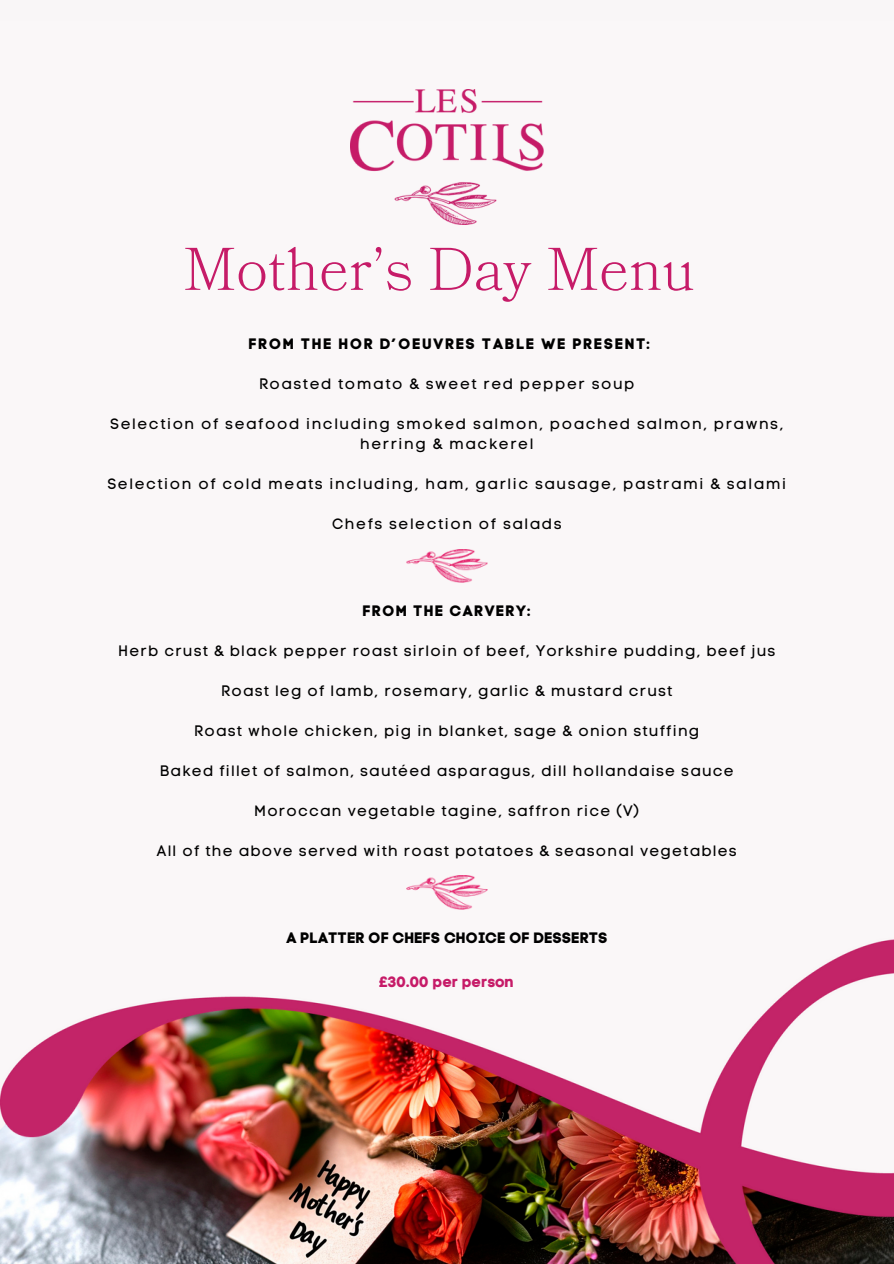
<style>
.page{position:relative;width:894px;height:1264px;background:#fff}
.page>*{position:absolute;margin:0;border:0;box-sizing:border-box;transform-origin:0 0}
.t1{font:300 60px "Bookmania";color:#c61b68}
.t2{font:15px "Code Pro Normal LC";letter-spacing:.08em;color:#000}
.t3{font:15px/20px "Code Pro Normal LC";letter-spacing:.105em;color:#000;text-align:center}
.t4{font:15px "Code Pro Bold LC";letter-spacing:.105em;color:#000}
.t5{font:15px "Code Pro Bold LC";color:#000}
.t6{font:15px "Code Pro Bold LC";color:#c61b68}
.t7{font:15px "Code Pro Bold LC";letter-spacing:.08em;color:#000}
</style>
<div class="page">
<img style="left:0;top:146px;width:893px;height:1117px">
<img style="left:350px;top:89px;width:193px;height:135px">
<img style="left:406px;top:549px;width:81px;height:34px">
<img style="left:406px;top:875px;width:81px;height:34px">
<h1 class="t1" style="left:183px;top:229px;width:513px">Mother’s Day Menu</h1>
<h2 class="t4" style="left:248px;top:335px;width:403px">FROM THE HOR D’OEUVRES TABLE WE PRESENT:</h2>
<p class="t3" style="left:259px;top:374px;width:377px">Roasted tomato &amp; sweet red pepper soup</p>
<p class="t3" style="left:110px;top:414px;width:674px">Selection of seafood including smoked salmon, poached salmon, prawns, herring &amp; mackerel</p>
<p class="t3" style="left:107px;top:474px;width:680px">Selection of cold meats including, ham, garlic sausage, pastrami &amp; salami</p>
<p class="t3" style="left:332px;top:514px;width:231px">Chefs selection of salads</p>
<p class="t7" style="left:362px;top:601px;width:170px">FROM THE CARVERY:</p>
<p class="t2" style="left:118px;top:641px;width:658px">Herb crust &amp; black pepper roast sirloin of beef, Yorkshire pudding, beef jus</p>
<p class="t2" style="left:221px;top:681px;width:452px">Roast leg of lamb, rosemary, garlic &amp; mustard crust</p>
<p class="t2" style="left:194px;top:721px;width:506px">Roast whole chicken, pig in blanket, sage &amp; onion stuffing</p>
<p class="t2" style="left:160px;top:761px;width:575px">Baked fillet of salmon, sautéed asparagus, dill hollandaise sauce</p>
<h2 class="t2" style="left:254px;top:801px;width:386px">Moroccan vegetable tagine, saffron rice (V)</h2>
<h3 class="t2" style="left:157px;top:841px;width:581px">All of the above served with roast potatoes &amp; seasonal vegetables</h3>
<p class="t5" style="left:286px;top:929px;width:323px">A PLATTER OF CHEFS CHOICE OF DESSERTS</p>
<h2 class="t6" style="left:379px;top:972px;width:136px">£30.00 per person</h2>
</div>
